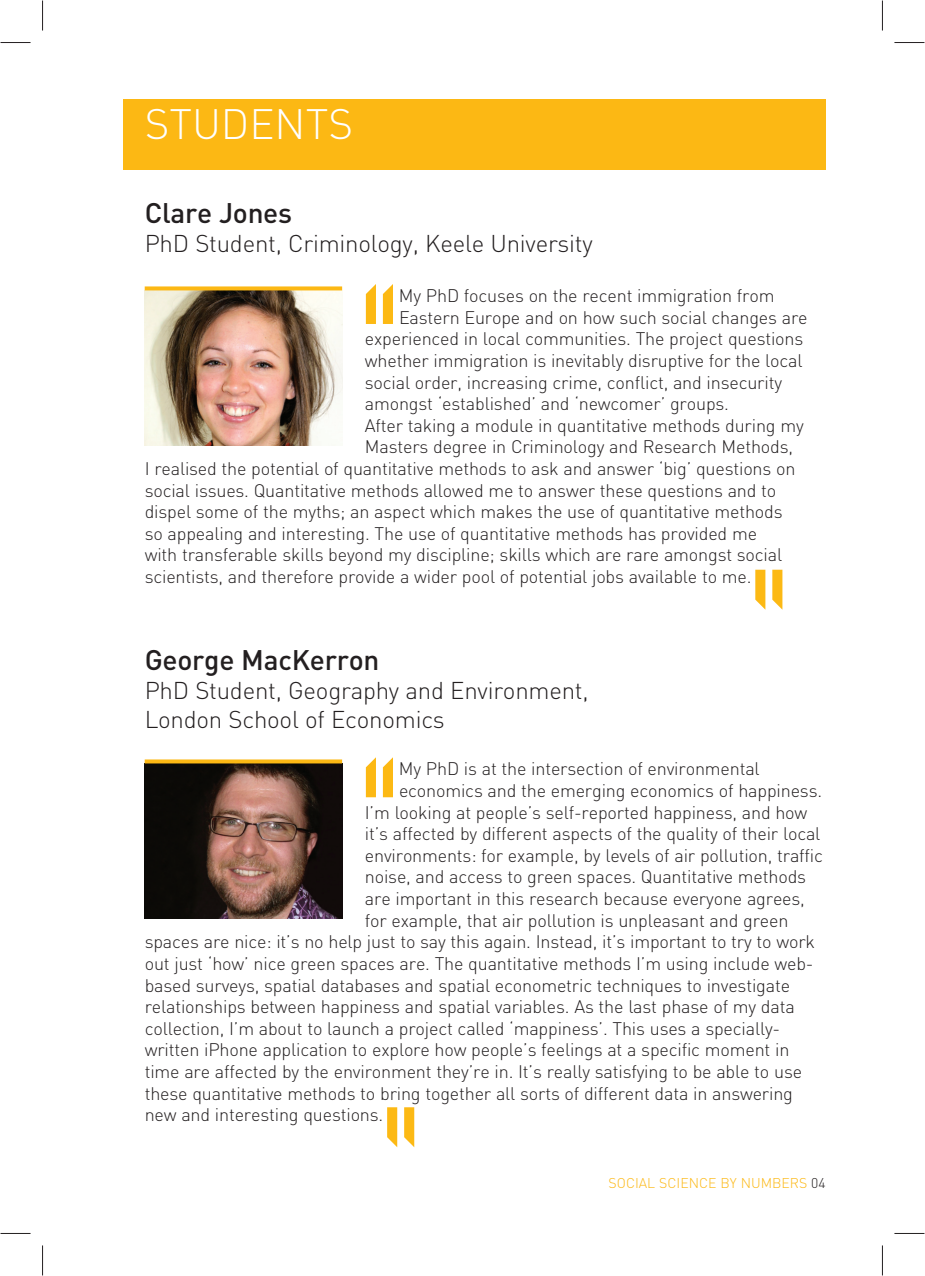
<style>
.page{position:relative;width:925px;height:1276px;background:#fff}
.page>*{position:absolute;margin:0;border:0;box-sizing:border-box;transform-origin:0 0}
.t1{font:300 42px "DIN";color:#fff}
.t2{font:500 28px "DIN";letter-spacing:-.01em;color:#231f20}
.t3{font:300 24px/28.8px "DIN";letter-spacing:-.01em;color:#231f20}
.t4{font:300 18px "DIN";letter-spacing:-.01em;color:#231f20}
.t5{font:300 14px "DIN";color:#fcb814}
.s1{color:#231f20}
</style>
<div class="page">
<div style="left:123px;top:99px;width:702px;height:71px;background:#fcb814"></div>
<img style="left:145px;top:290px;width:197px;height:155px">
<img style="left:145px;top:763px;width:197px;height:155px">
<svg style="left:366px;top:284px;width:10px;height:40px"></svg>
<svg style="left:383px;top:284px;width:10px;height:40px"></svg>
<svg style="left:366px;top:757px;width:10px;height:40px"></svg>
<svg style="left:383px;top:757px;width:10px;height:40px"></svg>
<svg style="left:755px;top:570px;width:10px;height:40px"></svg>
<svg style="left:772px;top:570px;width:10px;height:39px"></svg>
<svg style="left:387px;top:1107px;width:10px;height:40px"></svg>
<svg style="left:404px;top:1107px;width:10px;height:40px"></svg>
<svg style="left:145px;top:286px;width:197px;height:4px"></svg>
<svg style="left:145px;top:759px;width:197px;height:4px"></svg>
<hr style="left:1px;top:42px;width:30px;height:1px;background:#231f20">
<hr style="left:894px;top:42px;width:30px;height:1px;background:#231f20">
<hr style="left:1px;top:1233px;width:30px;height:1px;background:#231f20">
<hr style="left:894px;top:1233px;width:30px;height:1px;background:#231f20">
<hr style="left:42px;top:1px;width:1px;height:30px;background:#231f20">
<hr style="left:42px;top:1245px;width:1px;height:30px;background:#231f20">
<hr style="left:881px;top:1px;width:1px;height:30px;background:#231f20">
<hr style="left:881px;top:1245px;width:1px;height:30px;background:#231f20">
<h1 class="t1" style="left:145px;top:109px;width:210px">STUDENTS</h1>
<h2 class="t2" style="left:145px;top:203px;width:149px">Clare Jones</h2>
<h3 class="t3" style="left:145px;top:232px;width:449px">PhD Student, Criminology, Keele University</h3>
<p class="t4" style="left:399px;top:289px;width:377px">My PhD focuses on the recent immigration from</p>
<p class="t4" style="left:399px;top:311px;width:410px">Eastern Europe and on how such social changes are</p>
<p class="t4" style="left:365px;top:332px;width:440px">experienced in local communities. The project questions</p>
<p class="t4" style="left:365px;top:354px;width:439px">whether immigration is inevitably disruptive for the local</p>
<p class="t4" style="left:365px;top:376px;width:418px">social order, increasing crime, conflict, and insecurity</p>
<p class="t4" style="left:365px;top:397px;width:365px">amongst ‘established’ and ‘newcomer’ groups.</p>
<p class="t4" style="left:365px;top:419px;width:440px">After taking a module in quantitative methods during my</p>
<p class="t4" style="left:365px;top:440px;width:429px">Masters degree in Criminology and Research Methods,</p>
<p class="t4" style="left:145px;top:462px;width:652px">I realised the potential of quantitative methods to ask and answer ‘big’ questions on</p>
<p class="t4" style="left:145px;top:484px;width:633px">social issues. Quantitative methods allowed me to answer these questions and to</p>
<p class="t4" style="left:145px;top:505px;width:639px">dispel some of the myths; an aspect which makes the use of quantitative methods</p>
<p class="t4" style="left:145px;top:527px;width:613px">so appealing and interesting. The use of quantitative methods has provided me</p>
<p class="t4" style="left:145px;top:548px;width:638px">with transferable skills beyond my discipline; skills which are rare amongst social</p>
<p class="t4" style="left:145px;top:570px;width:608px">scientists, and therefore provide a wider pool of potential jobs available to me.</p>
<h2 class="t2" style="left:145px;top:650px;width:236px">George MacKerron</h2>
<h3 class="t3" style="left:145px;top:679px;width:445px">PhD Student, Geography and Environment,<br>London School of Economics</h3>
<p class="t4" style="left:399px;top:762px;width:362px">My PhD is at the intersection of environmental</p>
<p class="t4" style="left:399px;top:784px;width:424px">economics and the emerging economics of happiness.</p>
<p class="t4" style="left:365px;top:805px;width:444px">I’m looking at people’s self-reported happiness, and how</p>
<p class="t4" style="left:365px;top:827px;width:457px">it’s affected by different aspects of the quality of their local</p>
<p class="t4" style="left:365px;top:849px;width:459px">environments: for example, by levels of air pollution, traffic</p>
<p class="t4" style="left:365px;top:870px;width:442px">noise, and access to green spaces. Quantitative methods</p>
<p class="t4" style="left:365px;top:892px;width:441px">are important in this research because everyone agrees,</p>
<p class="t4" style="left:365px;top:913px;width:425px">for example, that air pollution is unpleasant and green</p>
<p class="t4" style="left:145px;top:935px;width:671px">spaces are nice: it’s no help just to say this again. Instead, it’s important to try to work</p>
<p class="t4" style="left:145px;top:957px;width:670px">out just ‘how’ nice green spaces are. The quantitative methods I’m using include web-</p>
<p class="t4" style="left:145px;top:978px;width:646px">based surveys, spatial databases and spatial econometric techniques to investigate</p>
<p class="t4" style="left:145px;top:1000px;width:651px">relationships between happiness and spatial variables. As the last phase of my data</p>
<p class="t4" style="left:145px;top:1021px;width:636px">collection, I’m about to launch a project called ‘mappiness’. This uses a specially-</p>
<p class="t4" style="left:145px;top:1043px;width:646px">written iPhone application to explore how people’s feelings at a specific moment in</p>
<p class="t4" style="left:145px;top:1065px;width:658px">time are affected by the environment they’re in. It’s really satisfying to be able to use</p>
<p class="t4" style="left:145px;top:1086px;width:649px">these quantitative methods to bring together all sorts of different data in answering</p>
<p class="t4" style="left:145px;top:1108px;width:240px">new and interesting questions.</p>
<p class="t5" style="left:608px;top:1178px;width:218px">SOCIAL SCIENCE BY NUMBERS <span class="s1">04</span></p>
</div>
